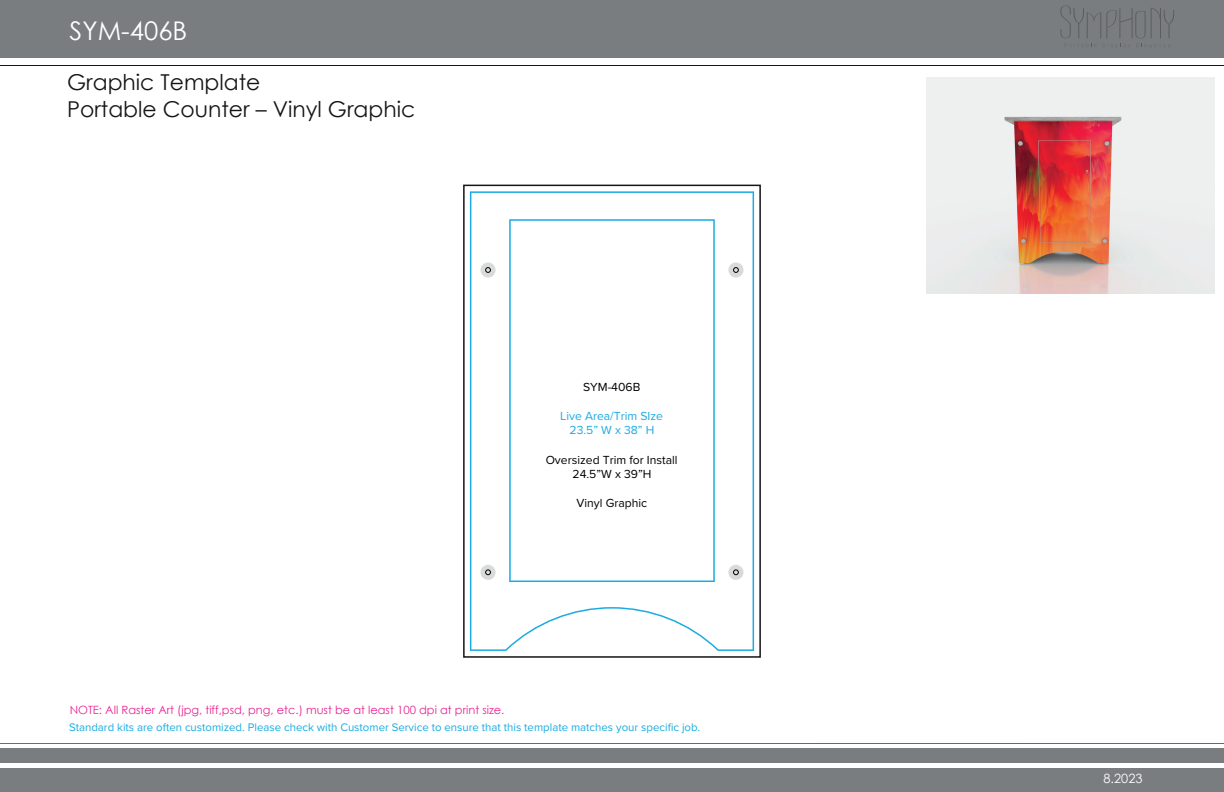
<style>
.page{position:relative;width:1224px;height:792px;background:#fff}
.page>*{position:absolute;margin:0;border:0;box-sizing:border-box;transform-origin:0 0}
.t1{font:25.7px "Century Gothic";color:#fff}
.t2{font:21.9px/26.2px "Century Gothic";color:#171517}
.t3{font:12.8px "Century Gothic";color:#fff}
.t4{font:12.1px/14.6px "Proxima Nova";color:#000;text-align:center}
.t5{font:12.1px/14.6px "Proxima Nova";color:#1cabe2;text-align:center}
.t6{font:11.4px "Proxima Nova";color:#1aace3}
.t7{font:11.4px "Century Gothic";color:#e82492}
</style>
<div class="page">
<img style="left:926px;top:77px;width:288px;height:216px">
<div style="left:0;top:749px;width:1224px;height:43px;background:#7a7d7f"></div>
<div style="left:0;top:763px;width:1224px;height:5px;background:#fff"></div>
<hr style="left:0;top:743px;width:1224px;height:1px;background:#171517">
<div style="left:0;top:0;width:1224px;height:57px;background:#7a7d7f"></div>
<hr style="left:0;top:65px;width:1224px;height:1px;background:#171517">
<svg style="left:470px;top:191px;width:284px;height:460px"></svg>
<div style="left:480px;top:565px;width:16px;height:15px;background:#d9dbda;border-radius:50%"></div>
<svg style="left:485px;top:570px;width:6px;height:5px"></svg>
<div style="left:728px;top:565px;width:16px;height:15px;background:#d9dbda;border-radius:50%"></div>
<svg style="left:733px;top:570px;width:6px;height:5px"></svg>
<div style="left:728px;top:262px;width:16px;height:16px;background:#d9dbda;border-radius:50%"></div>
<svg style="left:733px;top:267px;width:6px;height:6px"></svg>
<div style="left:480px;top:262px;width:16px;height:16px;background:#d9dbda;border-radius:50%"></div>
<svg style="left:485px;top:267px;width:6px;height:6px"></svg>
<svg style="left:509px;top:219px;width:206px;height:363px"></svg>
<div style="left:463px;top:185px;width:298px;height:473px;border:2px solid #171517"></div>
<svg style="left:1061px;top:5px;width:113px;height:42px"></svg>
<h1 class="t1" style="left:70px;top:13px;width:119px">SYM-406B</h1>
<h2 class="t2" style="left:67px;top:69px;width:350px">Graphic Template<br>Portable Counter – Vinyl Graphic</h2>
<p class="t4" style="left:583px;top:379px;width:59px">SYM-406B</p>
<p class="t5" style="left:560px;top:408px;width:104px">Live Area/Trim SIze<br>23.5” W x 38” H</p>
<p class="t4" style="left:546px;top:452px;width:133px">Oversized Trim for Install<br>24.5”W x 39”H</p>
<p class="t4" style="left:576px;top:495px;width:72px">Vinyl Graphic</p>
<p class="t7" style="left:70px;top:702px;width:436px">NOTE: All Raster Art (jpg, tiff,psd, png, etc.) must be at least 100 dpi at print size.</p>
<p class="t6" style="left:69px;top:719px;width:632px">Standard kits are often customized. Please check with Customer Service to ensure that this template matches your specific job.</p>
<p class="t3" style="left:1104px;top:769px;width:41px">8.2023</p>
</div>
